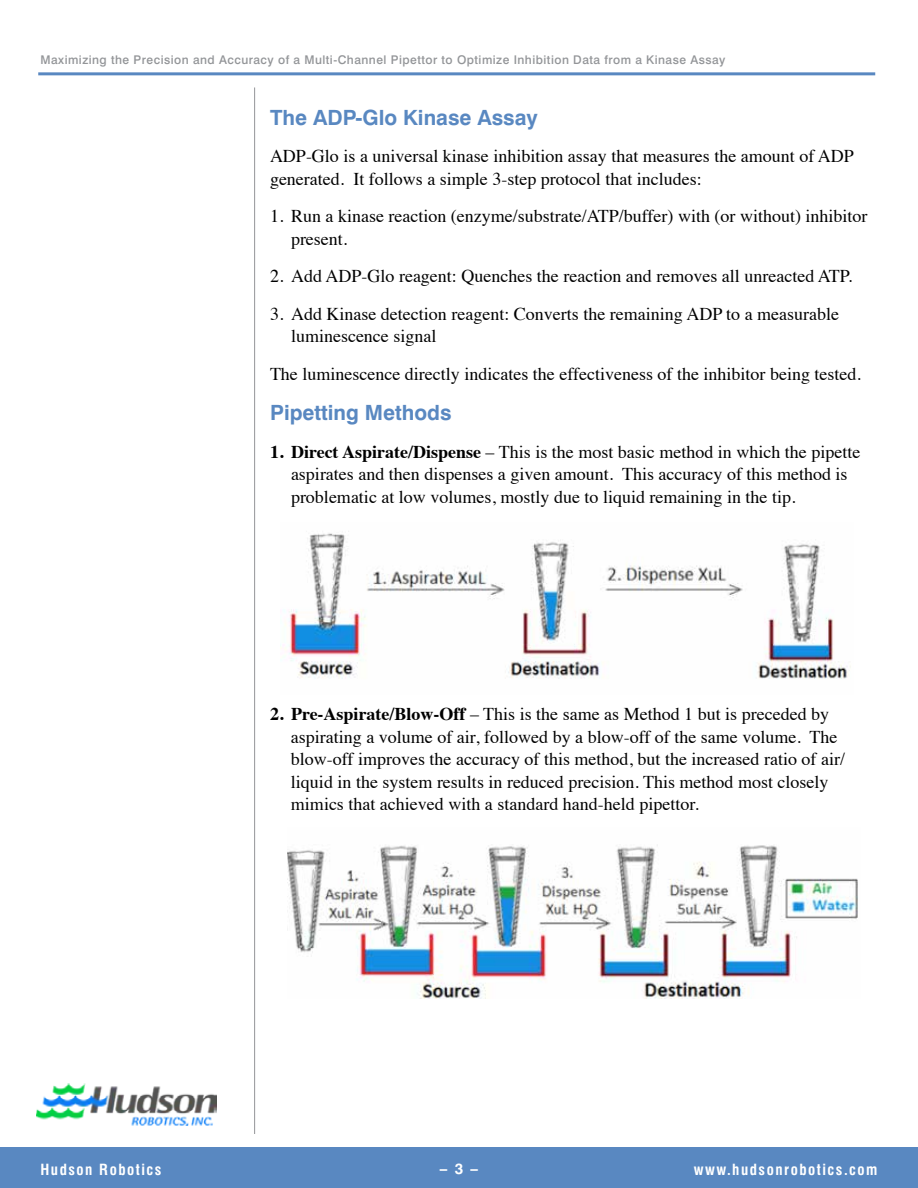
<style>
.page{position:relative;width:918px;height:1188px;background:#fff}
.page>*{position:absolute;margin:0;border:0;box-sizing:border-box;transform-origin:0 0}
.t1{font:700 21px "Swiss 721 BT";color:#5988c1}
.t2{font:18px/22.5px "Times";color:#000}
.t3{font:700 condensed 15px "Swiss 721 BT";letter-spacing:.1em;color:#fff}
.t4{font:700 15px "Swiss 721 BT";color:#fff}
.t5{font:500 12px "Swiss 721 BT";letter-spacing:.04em;color:#939598}
.s1{font-weight:700}
</style>
<div class="page">
<div style="left:0;top:1148px;width:918px;height:40px;background:#5988c1"></div>
<img style="left:36px;top:1083px;width:180px;height:43px">
<hr style="left:38px;top:72px;width:837px;height:3px;background:#5988c1">
<hr style="left:254px;top:87px;width:1px;height:1047px;background:#939598">
<img style="left:280px;top:531px;width:571px;height:148px">
<img style="left:288px;top:845px;width:570px;height:154px">
<p class="t5" style="left:40px;top:52px;width:686px">Maximizing the Precision and Accuracy of a Multi-Channel Pipettor to Optimize Inhibition Data from a Kinase Assay</p>
<p class="t1" style="left:270px;top:105px;width:269px">The ADP-Glo Kinase Assay</p>
<p class="t2" style="left:270px;top:144px;width:585px">ADP-Glo is a universal kinase inhibition assay that measures the amount of ADP generated. It follows a simple 3-step protocol that includes:</p>
<p class="t2" style="left:291px;top:204px;width:578px;text-indent:-21px">1. Run a kinase reaction (enzyme/substrate/ATP/buffer) with (or without) inhibitor present.</p>
<p class="t2" style="left:270px;top:264px;width:584px">2. Add ADP-Glo reagent: Quenches the reaction and removes all unreacted ATP.</p>
<p class="t2" style="left:291px;top:301px;width:550px;text-indent:-21px">3. Add Kinase detection reagent: Converts the remaining ADP to a measurable luminescence signal</p>
<p class="t2" style="left:270px;top:361px;width:593px">The luminescence directly indicates the effectiveness of the inhibitor being tested.</p>
<p class="t1" style="left:270px;top:400px;width:183px">Pipetting Methods</p>
<p class="t2" style="left:291px;top:439px;width:571px;text-indent:-21px"><span class="s1">1. Direct Aspirate/Dispense</span> – This is the most basic method in which the pipette aspirates and then dispenses a given amount. This accuracy of this method is problematic at low volumes, mostly due to liquid remaining in the tip.</p>
<p class="t2" style="left:291px;top:702px;width:556px;text-indent:-21px"><span class="s1">2. Pre-Aspirate/Blow-Off</span> – This is the same as Method 1 but is preceded by aspirating a volume of air, followed by a blow-off of the same volume. The blow-off improves the accuracy of this method, but the increased ratio of air/ liquid in the system results in reduced precision. This method most closely mimics that achieved with a standard hand-held pipettor.</p>
<p class="t3" style="left:40px;top:1160px;width:122px">Hudson Robotics</p>
<p class="t4" style="left:440px;top:1160px;width:40px">– 3 –</p>
<p class="t3" style="left:694px;top:1160px;width:185px">www.hudsonrobotics.com</p>
</div>
